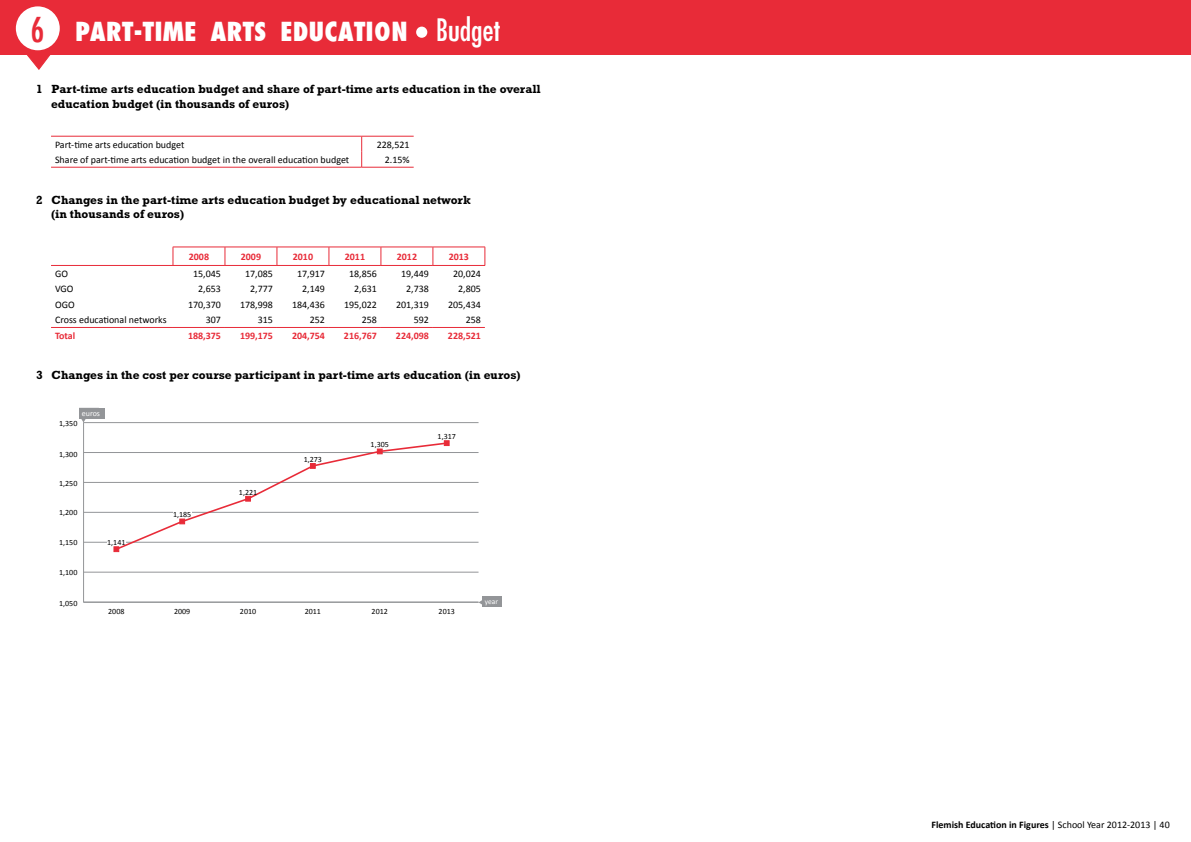
<style>
.page{position:relative;width:1191px;height:842px;background:#fff}
.page>*{position:absolute;margin:0;border:0;box-sizing:border-box;transform-origin:0 0}
.t1{font:800 condensed 30px "Futura";color:#fff}
.t2{font:700 12px/14.4px "Rockwell Std";color:#000}
.t3{font:10px "Calibri";color:#000}
.t4{font:700 10px "Calibri";color:#e82b38}
.t5{font:700 10px "Calibri";color:#000}
.t6{font:8px "Calibri";color:#000}
.t7{font:8px "Calibri";color:#fff}
.t8{font:7.5px "Calibri";color:#fff}
.s1{font-weight:400;font-size:34px;color:#e82b38}
.s2{font-weight:400}
</style>
<div class="page">
<svg style="left:51px;top:137px;width:363px;height:30px"></svg>
<hr style="left:51px;top:136px;width:311px;height:1px;background:#e82b38">
<hr style="left:362px;top:136px;width:52px;height:1px;background:#e82b38">
<hr style="left:51px;top:167px;width:311px;height:1px;background:#e82b38">
<hr style="left:362px;top:167px;width:52px;height:1px;background:#e82b38">
<hr style="left:83px;top:422px;width:1px;height:180px;background:#939598">
<hr style="left:83px;top:602px;width:395px;height:1px;background:#939598">
<hr style="left:83px;top:572px;width:395px;height:1px;background:#939598">
<hr style="left:83px;top:542px;width:395px;height:1px;background:#939598">
<hr style="left:83px;top:512px;width:395px;height:1px;background:#939598">
<hr style="left:83px;top:482px;width:395px;height:1px;background:#939598">
<hr style="left:83px;top:452px;width:395px;height:1px;background:#939598">
<hr style="left:83px;top:422px;width:395px;height:1px;background:#939598">
<svg style="left:478px;top:600px;width:4px;height:5px"></svg>
<div style="left:482px;top:596px;width:20px;height:10px;background:#939598"></div>
<div style="left:79px;top:408px;width:26px;height:11px;background:#939598"></div>
<div style="left:107px;top:539px;width:19px;height:6px;background:#fff"></div>
<hr style="left:51px;top:265px;width:122px;height:1px;background:#e82b38">
<hr style="left:51px;top:327px;width:122px;height:1px;background:#e82b38">
<hr style="left:173px;top:327px;width:52px;height:1px;background:#e82b38">
<hr style="left:225px;top:327px;width:52px;height:1px;background:#e82b38">
<hr style="left:277px;top:327px;width:52px;height:1px;background:#e82b38">
<hr style="left:329px;top:327px;width:52px;height:1px;background:#e82b38">
<hr style="left:381px;top:327px;width:52px;height:1px;background:#e82b38">
<hr style="left:433px;top:327px;width:52px;height:1px;background:#e82b38">
<hr style="left:173px;top:247px;width:52px;height:1px;background:#e82b38">
<svg style="left:173px;top:247px;width:1px;height:18px"></svg>
<hr style="left:173px;top:265px;width:52px;height:1px;background:#e82b38">
<hr style="left:225px;top:247px;width:52px;height:1px;background:#e82b38">
<svg style="left:225px;top:247px;width:1px;height:18px"></svg>
<hr style="left:225px;top:265px;width:52px;height:1px;background:#e82b38">
<hr style="left:277px;top:247px;width:52px;height:1px;background:#e82b38">
<svg style="left:277px;top:247px;width:1px;height:18px"></svg>
<hr style="left:277px;top:265px;width:52px;height:1px;background:#e82b38">
<hr style="left:329px;top:247px;width:52px;height:1px;background:#e82b38">
<svg style="left:329px;top:247px;width:1px;height:18px"></svg>
<hr style="left:329px;top:265px;width:52px;height:1px;background:#e82b38">
<hr style="left:381px;top:247px;width:52px;height:1px;background:#e82b38">
<svg style="left:381px;top:247px;width:1px;height:18px"></svg>
<hr style="left:433px;top:247px;width:52px;height:1px;background:#e82b38">
<svg style="left:433px;top:247px;width:1px;height:18px"></svg>
<svg style="left:484px;top:247px;width:1px;height:18px"></svg>
<hr style="left:381px;top:265px;width:52px;height:1px;background:#e82b38">
<hr style="left:433px;top:265px;width:52px;height:1px;background:#e82b38">
<svg style="left:114px;top:440px;width:335px;height:112px"></svg>
<svg style="left:27px;top:55px;width:24px;height:15px"></svg>
<div style="left:0;top:0;width:1191px;height:55px;background:#e82b38"></div>
<div style="left:14px;top:4px;width:48px;height:48px;background:#fff;border-radius:50%"></div>
<div style="left:12px;top:2px;width:52px;height:52px;border:4px solid #e82b38;border-radius:50%"></div>
<div style="left:416px;top:27px;width:11px;height:11px;background:#fff;border-radius:50%"></div>
<h1 class="t1" style="left:30px;top:19px;width:471px"><span class="s1">6</span> PART-TIME ARTS EDUCATION <span class="s2">Budget</span></h1>
<p class="t2" style="left:51px;top:82px;width:491px;text-indent:-15px">1 Part-time arts education budget and share of part-time arts education in the overall education budget (in thousands of euros)</p>
<p class="t3" style="left:55px;top:138px;width:131px">Part-time arts education budget</p>
<p class="t3" style="left:377px;top:138px;width:34px">228,521</p>
<p class="t3" style="left:55px;top:154px;width:296px">Share of part-time arts education budget in the overall education budget</p>
<p class="t3" style="left:385px;top:154px;width:26px">2.15%</p>
<p class="t2" style="left:51px;top:193px;width:421px;text-indent:-15px">2 Changes in the part-time arts education budget by educational network (in thousands of euros)</p>
<p class="t4" style="left:189px;top:250px;width:22px">2008</p>
<p class="t4" style="left:241px;top:250px;width:22px">2009</p>
<p class="t4" style="left:293px;top:250px;width:22px">2010</p>
<p class="t4" style="left:345px;top:250px;width:22px">2011</p>
<p class="t4" style="left:397px;top:250px;width:22px">2012</p>
<p class="t4" style="left:449px;top:250px;width:22px">2013</p>
<p class="t3" style="left:55px;top:267px;width:14px">GO</p>
<p class="t3" style="left:193px;top:267px;width:29px">15,045</p>
<p class="t3" style="left:245px;top:267px;width:29px">17,085</p>
<p class="t3" style="left:297px;top:267px;width:29px">17,917</p>
<p class="t3" style="left:349px;top:267px;width:29px">18,856</p>
<p class="t3" style="left:401px;top:267px;width:29px">19,449</p>
<p class="t3" style="left:453px;top:267px;width:29px">20,024</p>
<p class="t3" style="left:55px;top:283px;width:20px">VGO</p>
<p class="t3" style="left:198px;top:283px;width:24px">2,653</p>
<p class="t3" style="left:250px;top:283px;width:24px">2,777</p>
<p class="t3" style="left:302px;top:283px;width:24px">2,149</p>
<p class="t3" style="left:354px;top:283px;width:24px">2,631</p>
<p class="t3" style="left:406px;top:283px;width:24px">2,738</p>
<p class="t3" style="left:458px;top:283px;width:24px">2,805</p>
<p class="t3" style="left:55px;top:298px;width:21px">OGO</p>
<p class="t3" style="left:188px;top:298px;width:34px">170,370</p>
<p class="t3" style="left:240px;top:298px;width:34px">178,998</p>
<p class="t3" style="left:292px;top:298px;width:34px">184,436</p>
<p class="t3" style="left:344px;top:298px;width:34px">195,022</p>
<p class="t3" style="left:396px;top:298px;width:34px">201,319</p>
<p class="t3" style="left:448px;top:298px;width:34px">205,434</p>
<p class="t3" style="left:55px;top:314px;width:113px">Cross educational networks</p>
<p class="t3" style="left:206px;top:314px;width:17px">307</p>
<p class="t3" style="left:258px;top:314px;width:17px">315</p>
<p class="t3" style="left:310px;top:314px;width:17px">252</p>
<p class="t3" style="left:362px;top:314px;width:17px">258</p>
<p class="t3" style="left:414px;top:314px;width:17px">592</p>
<p class="t3" style="left:466px;top:314px;width:17px">258</p>
<p class="t4" style="left:55px;top:329px;width:22px">Total</p>
<p class="t4" style="left:188px;top:329px;width:35px">188,375</p>
<p class="t4" style="left:240px;top:329px;width:34px">199,175</p>
<p class="t4" style="left:292px;top:329px;width:34px">204,754</p>
<p class="t4" style="left:344px;top:329px;width:34px">216,767</p>
<p class="t4" style="left:396px;top:329px;width:34px">224,098</p>
<p class="t4" style="left:448px;top:329px;width:34px">228,521</p>
<p class="t2" style="left:36px;top:368px;width:486px">3 Changes in the cost per course participant in part-time arts education (in euros)</p>
<p class="t7" style="left:82px;top:408px;width:20px">euros</p>
<p class="t6" style="left:59px;top:418px;width:20px">1,350</p>
<p class="t6" style="left:59px;top:450px;width:20px">1,300</p>
<p class="t6" style="left:59px;top:479px;width:20px">1,250</p>
<p class="t6" style="left:59px;top:507px;width:20px">1,200</p>
<p class="t6" style="left:59px;top:538px;width:20px">1,150</p>
<p class="t6" style="left:59px;top:568px;width:20px">1,100</p>
<p class="t6" style="left:59px;top:598px;width:20px">1,050</p>
<p class="t6" style="left:107px;top:537px;width:20px">1,141</p>
<p class="t6" style="left:173px;top:510px;width:20px">1,185</p>
<p class="t6" style="left:239px;top:487px;width:20px">1,221</p>
<p class="t6" style="left:304px;top:454px;width:20px">1,273</p>
<p class="t6" style="left:371px;top:440px;width:20px">1,305</p>
<p class="t6" style="left:437px;top:431px;width:20px">1,317</p>
<p class="t6" style="left:108px;top:606px;width:18px">2008</p>
<p class="t6" style="left:174px;top:606px;width:18px">2009</p>
<p class="t6" style="left:240px;top:606px;width:18px">2010</p>
<p class="t6" style="left:305px;top:606px;width:18px">2011</p>
<p class="t6" style="left:372px;top:606px;width:18px">2012</p>
<p class="t6" style="left:438px;top:606px;width:18px">2013</p>
<p class="t8" style="left:485px;top:597px;width:15px">year</p>
<p class="t5" style="left:931px;top:818px;width:240px">Flemish Education in Figures <span class="s2">| School Year 2012-2013 | 40</span></p>
</div>
